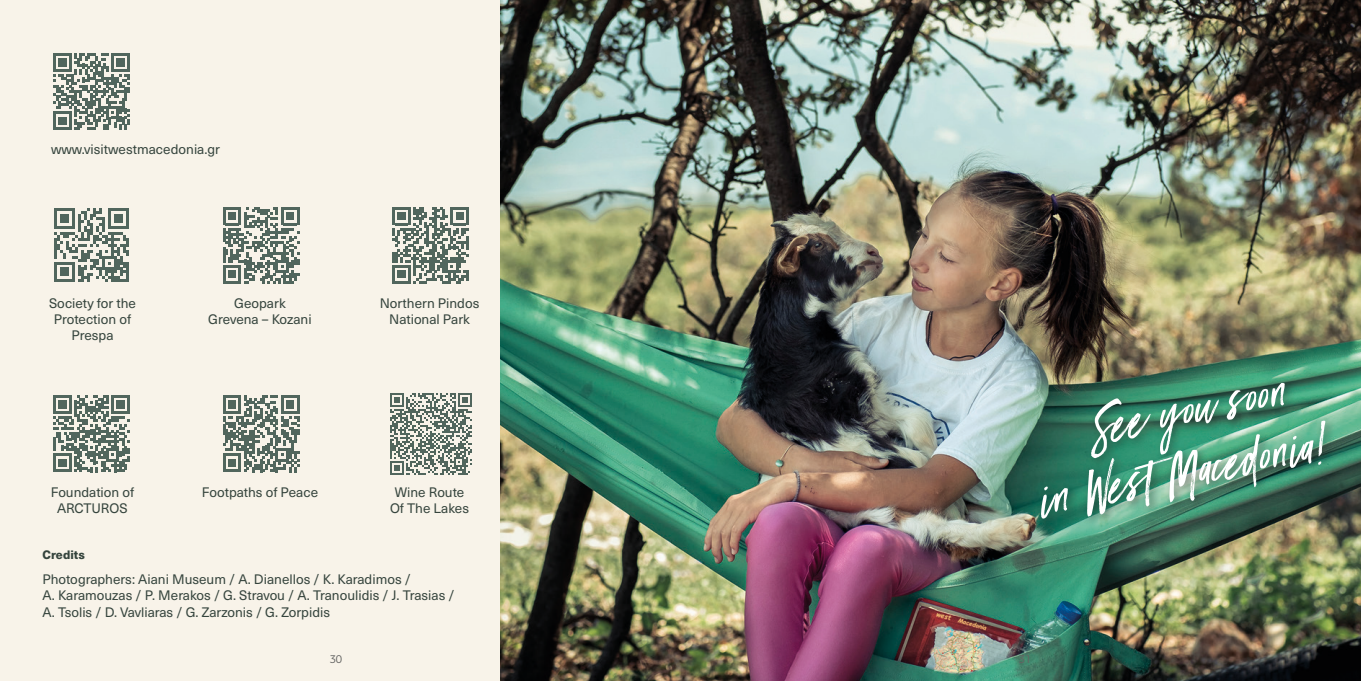
<style>
.page{position:relative;width:1361px;height:681px;background:#fff}
.page>*{position:absolute;margin:0;border:0;box-sizing:border-box;transform-origin:0 0}
.t1{font:italic 48px/59.7px "Black Diamond";color:#fff}
.t2{font:13.5px/16.2px "Neue Haas Unica W1 G";color:#35443d;text-align:center}
.t3{font:800 12px "Neue Haas Unica W1 G";color:#35443d}
.t4{font:12px "PF Brummell";color:#646463}
</style>
<div class="page">
<div style="left:0;top:0;width:1361px;height:680px;background:#f8f3e9"></div>
<img style="left:500px;top:0;width:861px;height:680px">
<div style="left:1036px;top:378px;width:300px;height:151px;background:#1d1d1b;opacity:.5"></div>
<svg style="left:54px;top:208px;width:74px;height:74px"></svg>
<svg style="left:53px;top:53px;width:77px;height:77px"></svg>
<svg style="left:53px;top:395px;width:77px;height:77px"></svg>
<svg style="left:392px;top:207px;width:77px;height:76px"></svg>
<svg style="left:390px;top:393px;width:81px;height:81px"></svg>
<svg style="left:223px;top:207px;width:76px;height:76px"></svg>
<svg style="left:223px;top:395px;width:76px;height:77px"></svg>
<p class="t2" style="left:51px;top:141px;width:171px">www.visitwestmacedonia.gr</p>
<p class="t2" style="left:49px;top:294px;width:88px">Society for the<br>Protection of<br>Prespa</p>
<p class="t2" style="left:208px;top:294px;width:105px">Geopark<br>Grevena – Kozani</p>
<p class="t2" style="left:380px;top:294px;width:101px">Northern Pindos<br>National Park</p>
<p class="t2" style="left:51px;top:482px;width:85px">Foundation of<br>ARCTUROS</p>
<p class="t2" style="left:202px;top:482px;width:118px">Footpaths of Peace</p>
<p class="t2" style="left:390px;top:482px;width:80px">Wine Route<br>Of The Lakes</p>
<p class="t3" style="left:43px;top:545px;width:44px">Credits</p>
<p class="t2" style="left:43px;top:570px;width:414px;text-align:left">Photographers: Aiani Museum / A. Dianellos / Κ. Karadimos /<br>Α. Karamouzas / P. Merakos / G. Stravou / Α. Tranoulidis / J. Trasias /<br>A. Tsolis / D. Vavliaras / G. Zarzonis / G. Zorpidis</p>
<h1 class="t1" style="left:1021px;top:411px;width:292px;text-indent:60px;rotate:-12deg">See you soon in West Macedonia!</h1>
<p class="t4" style="left:330px;top:652px;width:14px">30</p>
<p class="t4" style="left:1018px;top:652px;width:14px">31</p>
</div>
